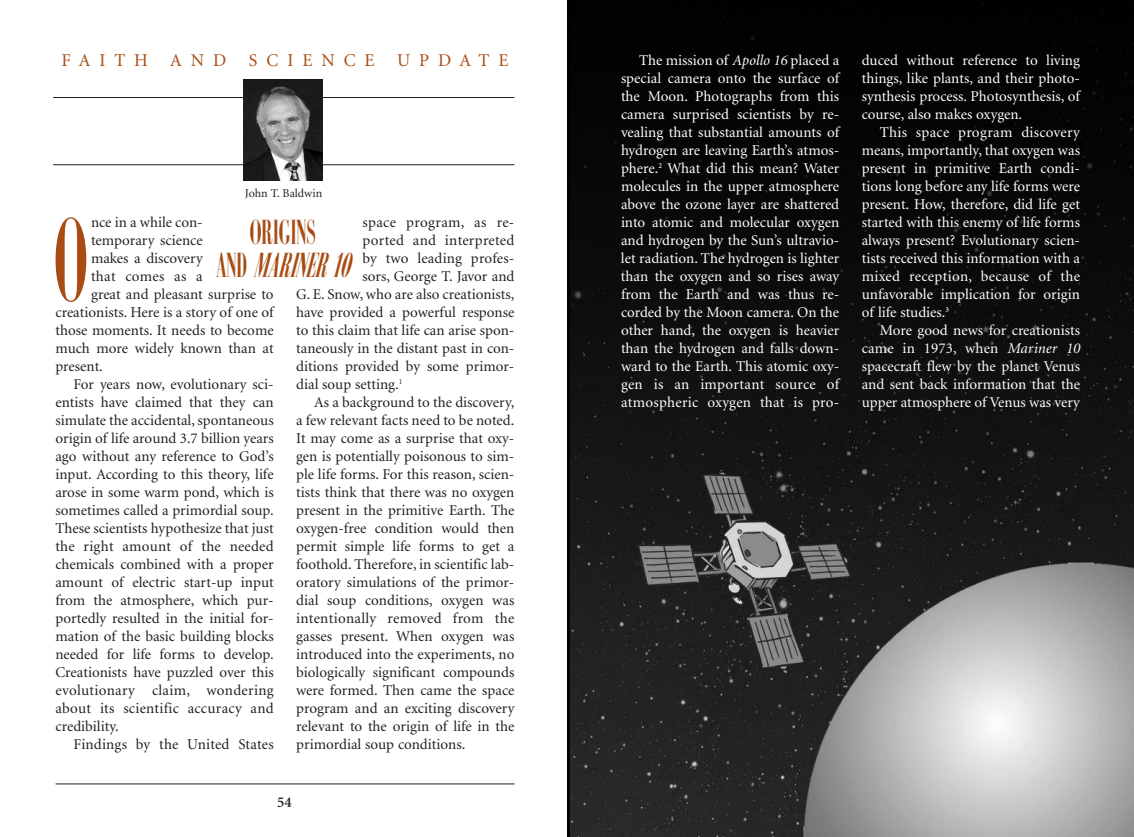
<style>
.page{position:relative;width:1134px;height:837px;background:#fff}
.page>*{position:absolute;margin:0;border:0;box-sizing:border-box;transform-origin:0 0}
.t1{font:123px "Campanile FLF";color:#a84c13}
.t2{font:36px/33px "Campanile FLF";color:#a84c13;text-align:center;scale:1.2 1}
.t3{font:18px "Minion";letter-spacing:.5em;color:#a84c13}
.t4{font:15px "Minion";color:#231f20}
.t5{font:15px/18px "Minion";color:#fff;text-align:justify}
.t6{font:15px "Minion";letter-spacing:.02em;color:#231f20}
.t7{font:600 15px "Minion";color:#231f20}
.t8{font:12px "Minion";color:#231f20}
.s1{font-style:italic}
</style>
<div class="page">
<img style="left:567px;top:0;width:567px;height:837px">
<hr style="left:56px;top:784px;width:459px;height:1px;background:#231f20">
<hr style="left:53px;top:97px;width:461px;height:1px;background:#231f20">
<hr style="left:53px;top:164px;width:461px;height:1px;background:#231f20">
<img style="left:244px;top:80px;width:79px;height:101px">
<p class="t3" style="left:61px;top:53px;width:166px">FAITH AND</p>
<p class="t3" style="left:249px;top:53px;width:127px">SCIENCE</p>
<p class="t3" style="left:397px;top:53px;width:113px">UPDATE</p>
<p class="t8" style="left:245px;top:188px;width:79px">John T. Baldwin</p>
<h2 class="t2" style="left:216px;top:215px;width:118px">ORIGINS<br>AND <span class="s1">MARINER 10</span></h2>
<p class="t4" style="left:91px;top:216px;width:113px">nce in a while con-</p>
<p class="t4" style="left:91px;top:234px;width:113px">temporary science</p>
<p class="t4" style="left:91px;top:252px;width:113px">makes a discovery</p>
<p class="t6" style="left:91px;top:270px;width:113px">that comes as a</p>
<p class="t4" style="left:91px;top:288px;width:184px">great and pleasant surprise to</p>
<p class="t4" style="left:55px;top:306px;width:220px">creationists. Here is a story of one of</p>
<p class="t4" style="left:55px;top:324px;width:220px">those moments. It needs to become</p>
<p class="t4" style="left:55px;top:342px;width:220px">much more widely known than at</p>
<p class="t4" style="left:55px;top:360px;width:49px">present.</p>
<p class="t4" style="left:73px;top:378px;width:202px">For years now, evolutionary sci-</p>
<p class="t4" style="left:55px;top:396px;width:220px">entists have claimed that they can</p>
<p class="t4" style="left:55px;top:414px;width:220px">simulate the accidental, spontaneous</p>
<p class="t4" style="left:55px;top:432px;width:220px">origin of life around 3.7 billion years</p>
<p class="t4" style="left:55px;top:450px;width:220px">ago without any reference to God’s</p>
<p class="t4" style="left:55px;top:468px;width:220px">input. According to this theory, life</p>
<p class="t4" style="left:55px;top:486px;width:220px">arose in some warm pond, which is</p>
<p class="t4" style="left:55px;top:504px;width:220px">sometimes called a primordial soup.</p>
<p class="t4" style="left:55px;top:522px;width:220px">These scientists hypothesize that just</p>
<p class="t4" style="left:55px;top:540px;width:220px">the right amount of the needed</p>
<p class="t4" style="left:55px;top:558px;width:220px">chemicals combined with a proper</p>
<p class="t4" style="left:55px;top:576px;width:220px">amount of electric start-up input</p>
<p class="t4" style="left:55px;top:594px;width:220px">from the atmosphere, which pur-</p>
<p class="t4" style="left:55px;top:612px;width:220px">portedly resulted in the initial for-</p>
<p class="t4" style="left:55px;top:630px;width:220px">mation of the basic building blocks</p>
<p class="t4" style="left:55px;top:648px;width:220px">needed for life forms to develop.</p>
<p class="t4" style="left:55px;top:666px;width:220px">Creationists have puzzled over this</p>
<p class="t6" style="left:55px;top:684px;width:220px">evolutionary claim, wondering</p>
<p class="t4" style="left:55px;top:702px;width:220px">about its scientific accuracy and</p>
<p class="t4" style="left:55px;top:720px;width:65px">credibility.</p>
<p class="t4" style="left:74px;top:738px;width:202px">Findings by the United States</p>
<h1 class="t1" style="left:54px;top:186px;width:35px">O</h1>
<p class="t6" style="left:363px;top:216px;width:153px">space program, as re-</p>
<p class="t4" style="left:363px;top:234px;width:153px">ported and interpreted</p>
<p class="t4" style="left:363px;top:252px;width:153px">by two leading profes-</p>
<p class="t4" style="left:363px;top:270px;width:153px">sors, George T. Javor and</p>
<p class="t4" style="left:296px;top:288px;width:220px">G. E. Snow, who are also creationists,</p>
<p class="t4" style="left:296px;top:306px;width:220px">have provided a powerful response</p>
<p class="t4" style="left:296px;top:324px;width:220px">to this claim that life can arise spon-</p>
<p class="t4" style="left:296px;top:342px;width:220px">taneously in the distant past in con-</p>
<p class="t4" style="left:296px;top:360px;width:220px">ditions provided by some primor-</p>
<p class="t4" style="left:296px;top:378px;width:108px">dial soup setting.<sup>1</sup></p>
<p class="t4" style="left:314px;top:396px;width:202px">As a background to the discovery,</p>
<p class="t4" style="left:296px;top:414px;width:220px">a few relevant facts need to be noted.</p>
<p class="t4" style="left:296px;top:432px;width:220px">It may come as a surprise that oxy-</p>
<p class="t4" style="left:296px;top:450px;width:220px">gen is potentially poisonous to sim-</p>
<p class="t4" style="left:296px;top:468px;width:220px">ple life forms. For this reason, scien-</p>
<p class="t4" style="left:296px;top:486px;width:220px">tists think that there was no oxygen</p>
<p class="t4" style="left:296px;top:504px;width:220px">present in the primitive Earth. The</p>
<p class="t4" style="left:296px;top:522px;width:220px">oxygen-free condition would then</p>
<p class="t4" style="left:296px;top:540px;width:220px">permit simple life forms to get a</p>
<p class="t4" style="left:296px;top:558px;width:220px">foothold. Therefore, in scientific lab-</p>
<p class="t4" style="left:296px;top:576px;width:220px">oratory simulations of the primor-</p>
<p class="t4" style="left:296px;top:594px;width:220px">dial soup conditions, oxygen was</p>
<p class="t6" style="left:296px;top:612px;width:220px">intentionally removed from the</p>
<p class="t4" style="left:296px;top:630px;width:220px">gasses present. When oxygen was</p>
<p class="t4" style="left:296px;top:648px;width:220px">introduced into the experiments, no</p>
<p class="t4" style="left:296px;top:666px;width:220px">biologically significant compounds</p>
<p class="t4" style="left:296px;top:684px;width:220px">were formed. Then came the space</p>
<p class="t4" style="left:296px;top:702px;width:220px">program and an exciting discovery</p>
<p class="t4" style="left:296px;top:720px;width:220px">relevant to the origin of life in the</p>
<p class="t4" style="left:296px;top:738px;width:171px">primordial soup conditions.</p>
<p class="t7" style="left:277px;top:796px;width:16px">54</p>
<p class="t5" style="left:621px;top:52px;width:220px;text-indent:18px">The mission of <span class="s1">Apollo 16</span> placed a special camera onto the surface of the Moon. Photographs from this camera surprised scientists by re&shy;vealing that substantial amounts of hydrogen are leaving Earth’s atmos&shy;phere.<sup>2</sup> What did this mean? Water molecules in the upper atmosphere above the ozone layer are shattered into atomic and molecular oxygen and hydrogen by the Sun’s ultravio&shy;let radiation. The hydrogen is lighter than the oxygen and so rises away from the Earth and was thus re&shy;corded by the Moon camera. On the other hand, the oxygen is heavier than the hydrogen and falls down&shy;ward to the Earth. This atomic oxy&shy;gen is an important source of atmospheric oxygen that is pro-</p>
<p class="t5" style="left:862px;top:52px;width:220px">duced without reference to living things, like plants, and their photo&shy;synthesis process. Photosynthesis, of course, also makes oxygen.</p>
<p class="t5" style="left:862px;top:124px;width:220px;text-indent:18px">This space program discovery means, importantly, that oxygen was present in primitive Earth condi&shy;tions long before any life forms were present. How, therefore, did life get started with this enemy of life forms always present? Evolutionary scien&shy;tists received this information with a mixed reception, because of the unfavorable implication for origin of life studies.<sup>3</sup></p>
<p class="t5" style="left:862px;top:322px;width:220px;text-indent:18px">More good news for creationists came in 1973, when <span class="s1">Mariner 10 </span>spacecraft flew by the planet Venus and sent back information that the upper atmosphere of Venus was very</p>
</div>
